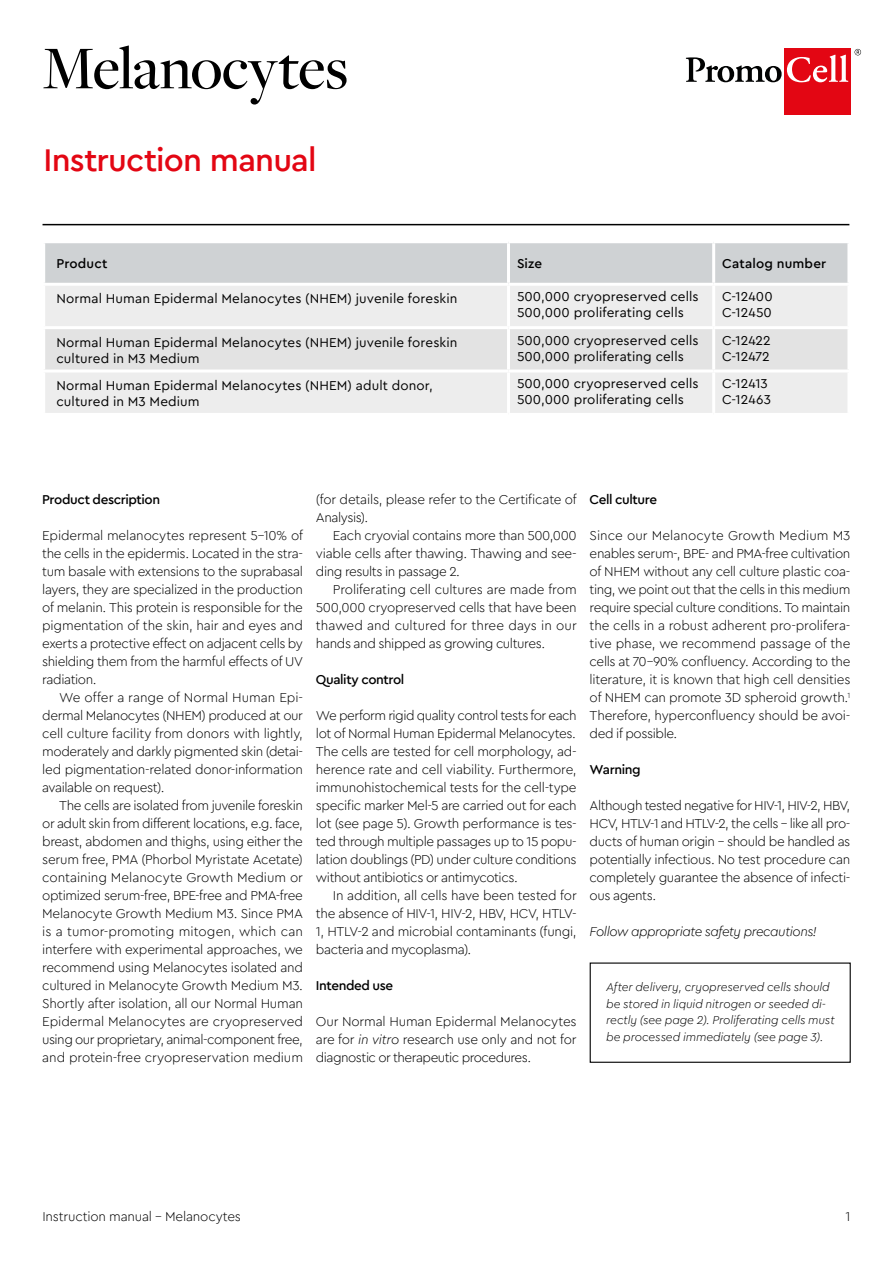
<style>
.page{position:relative;width:893px;height:1263px;background:#fff}
.page>*{position:absolute;margin:0;border:0;box-sizing:border-box;transform-origin:0 0}
.t1{font:500 63px "Freight Disp Pro";letter-spacing:-.015em;color:#000}
.t2{font:500 33px "Cera Pro";letter-spacing:-.025em;color:#e30613}
.t3{font:300 13.5px/18px "Cera Pro";letter-spacing:-.025em;color:#000;text-align:justify}
.t4{font:13.5px/16.2px "Cera Pro";letter-spacing:.01em;color:#000}
.t5{font:500 13.5px "Cera Pro";letter-spacing:-.03em;color:#000}
.t6{font:italic 300 13.5px "Cera Pro";letter-spacing:-.035em;color:#000}
.t7{font:500 13.5px "Cera Pro";letter-spacing:.015em;color:#000}
.t8{font:500 13.5px "Cera Pro";letter-spacing:.01em;color:#000}
.t9{font:italic 300 12px/16.5px "Cera Pro";letter-spacing:-.01em;color:#000}
.s1{font-style:italic}
</style>
<div class="page">
<div style="left:784px;top:49px;width:66px;height:66px;background:#e30613"></div>
<svg style="left:686px;top:55px;width:162px;height:27px"></svg>
<svg style="left:854px;top:49px;width:7px;height:6px"></svg>
<div style="left:590px;top:962px;width:261px;height:101px;border:1px solid #000"></div>
<div style="left:45px;top:243px;width:802px;height:40px;background:#cfd2d4"></div>
<div style="left:45px;top:286px;width:802px;height:127px;background:#ededed"></div>
<div style="left:45px;top:329px;width:802px;height:40px;background:#e3e3e3"></div>
<hr style="left:507px;top:243px;width:3px;height:40px;background:#fff">
<hr style="left:712px;top:243px;width:3px;height:40px;background:#fff">
<hr style="left:507px;top:286px;width:3px;height:40px;background:#fff">
<hr style="left:712px;top:286px;width:3px;height:40px;background:#fff">
<hr style="left:42px;top:326px;width:466px;height:3px;background:#fff">
<hr style="left:508px;top:326px;width:206px;height:3px;background:#fff">
<hr style="left:507px;top:329px;width:3px;height:40px;background:#fff">
<hr style="left:714px;top:326px;width:136px;height:3px;background:#fff">
<hr style="left:712px;top:329px;width:3px;height:40px;background:#fff">
<hr style="left:42px;top:369px;width:466px;height:3px;background:#fff">
<hr style="left:508px;top:369px;width:206px;height:3px;background:#fff">
<hr style="left:507px;top:372px;width:3px;height:41px;background:#fff">
<hr style="left:714px;top:369px;width:136px;height:3px;background:#fff">
<hr style="left:712px;top:372px;width:3px;height:41px;background:#fff">
<hr style="left:43px;top:224px;width:806px;height:1px;background:#000">
<h1 class="t1" style="left:42px;top:27px;width:308px">Melanocytes</h1>
<h2 class="t2" style="left:44px;top:138px;width:275px">Instruction manual</h2>
<p class="t8" style="left:56px;top:255px;width:53px">Product</p>
<p class="t5" style="left:517px;top:255px;width:27px">Size</p>
<p class="t7" style="left:722px;top:255px;width:106px">Catalog number</p>
<p class="t4" style="left:56px;top:290px;width:403px">Normal Human Epidermal Melanocytes (NHEM) juvenile foreskin</p>
<p class="t4" style="left:517px;top:288px;width:183px">500,000 cryopreserved cells<br>500,000 proliferating cells</p>
<p class="t4" style="left:722px;top:288px;width:52px">C-12400<br>C-12450</p>
<p class="t4" style="left:56px;top:333px;width:403px">Normal Human Epidermal Melanocytes (NHEM) juvenile foreskin cultured in M3 Medium</p>
<p class="t4" style="left:517px;top:331px;width:183px">500,000 cryopreserved cells<br>500,000 proliferating cells</p>
<p class="t4" style="left:722px;top:331px;width:50px">C-12422<br>C-12472</p>
<p class="t4" style="left:56px;top:377px;width:378px">Normal Human Epidermal Melanocytes (NHEM) adult donor, cultured in M3 Medium</p>
<p class="t4" style="left:517px;top:375px;width:183px">500,000 cryopreserved cells<br>500,000 proliferating cells</p>
<p class="t4" style="left:722px;top:375px;width:50px">C-12413<br>C-12463</p>
<p class="t5" style="left:42px;top:491px;width:119px">Product description</p>
<p class="t3" style="left:42px;top:526px;width:262px">Epidermal melanocytes represent 5-10% of the cells in the epidermis. Located in the stra&shy;tum basale with extensions to the suprabasal layers, they are specialized in the production of melanin. This protein is responsible for the pigmentation of the skin, hair and eyes and exerts a protective effect on adjacent cells by shielding them from the harmful effects of UV radiation.</p>
<p class="t3" style="left:42px;top:688px;width:262px;text-indent:17px">We offer a range of Normal Human Epi&shy;dermal Melanocytes (NHEM) produced at our cell culture facility from donors with lightly, moderately and darkly pigmented skin (detai&shy;led pigmentation-related donor-information available on request).</p>
<p class="t3" style="left:42px;top:796px;width:262px;text-indent:17px">The cells are isolated from juvenile foreskin or adult skin from different locations, e.g. face, breast, abdomen and thighs, using either the serum free, PMA (Phorbol Myristate Acetate) containing Melanocyte Growth Medium or optimized serum-free, BPE-free and PMA-free Melanocyte Growth Medium M3. Since PMA is a tumor-promoting mitogen, which can interfere with experimental approaches, we recommend using Melanocytes isolated and cultured in Melanocyte Growth Medium M3.<br>Shortly after isolation, all our Normal Human Epidermal Melanocytes are cryopreserved using our proprietary, animal-component free, and protein-free cryopreservation medium</p>
<p class="t3" style="left:316px;top:490px;width:262px">(for details, please refer to the Certificate of<br>Analysis).</p>
<p class="t3" style="left:316px;top:526px;width:262px;text-indent:17px">Each cryovial contains more than 500,000 viable cells after thawing. Thawing and see&shy;ding results in passage 2.</p>
<p class="t3" style="left:316px;top:580px;width:262px;text-indent:17px">Proliferating cell cultures are made from 500,000 cryopreserved cells that have been thawed and cultured for three days in our hands and shipped as growing cultures.</p>
<p class="t5" style="left:316px;top:670px;width:90px">Quality control</p>
<p class="t3" style="left:316px;top:706px;width:262px">We perform rigid quality control tests for each lot of Normal Human Epidermal Melanocytes.<br>The cells are tested for cell morphology, ad&shy;herence rate and cell viability. Furthermore, immunohistochemical tests for the cell-type specific marker Mel-5 are carried out for each lot (see page 5). Growth performance is tes&shy;ted through multiple passages up to 15 popu&shy;lation doublings (PD) under culture conditions without antibiotics or antimycotics.</p>
<p class="t3" style="left:316px;top:886px;width:262px;text-indent:17px">In addition, all cells have been tested for the absence of HIV-1, HIV-2, HBV, HCV, HTLV-1, HTLV-2 and microbial contaminants (fungi, bacteria and mycoplasma).</p>
<p class="t5" style="left:316px;top:976px;width:79px">Intended use</p>
<p class="t3" style="left:316px;top:1012px;width:262px">Our Normal Human Epidermal Melanocytes are for <span class="s1">in vitro</span> research use only and not for diagnostic or therapeutic procedures.</p>
<p class="t5" style="left:590px;top:490px;width:69px">Cell culture</p>
<p class="t3" style="left:590px;top:526px;width:262px">Since our Melanocyte Growth Medium M3 enables serum-, BPE- and PMA-free cultivation of NHEM without any cell culture plastic coa&shy;ting, we point out that the cells in this medium require special culture conditions. To maintain the cells in a robust adherent pro-prolifera&shy;tive phase, we recommend passage of the cells at 70-90% confluency. According to the literature, it is known that high cell densities of NHEM can promote 3D spheroid growth.<sup>1<br></sup>Therefore, hyperconfluency should be avoi&shy;ded if possible.</p>
<p class="t5" style="left:590px;top:761px;width:53px">Warning</p>
<p class="t3" style="left:590px;top:796px;width:262px">Although tested negative for HIV-1, HIV-2, HBV, HCV, HTLV-1 and HTLV-2, the cells – like all pro&shy;ducts of human origin – should be handled as potentially infectious. No test procedure can completely guarantee the absence of infecti&shy;ous agents.</p>
<p class="t6" style="left:590px;top:923px;width:229px">Follow appropriate safety precautions!</p>
<p class="t9" style="left:606px;top:978px;width:230px">After delivery, cryopreserved cells should be stored in liquid nitrogen or seeded di&shy;rectly (see page 2). Proliferating cells must be processed immediately (see page 3).</p>
<p class="t3" style="left:43px;top:1206px;width:200px">Instruction manual - Melanocytes</p>
<p class="t3" style="left:845px;top:1206px;width:6px">1</p>
</div>
